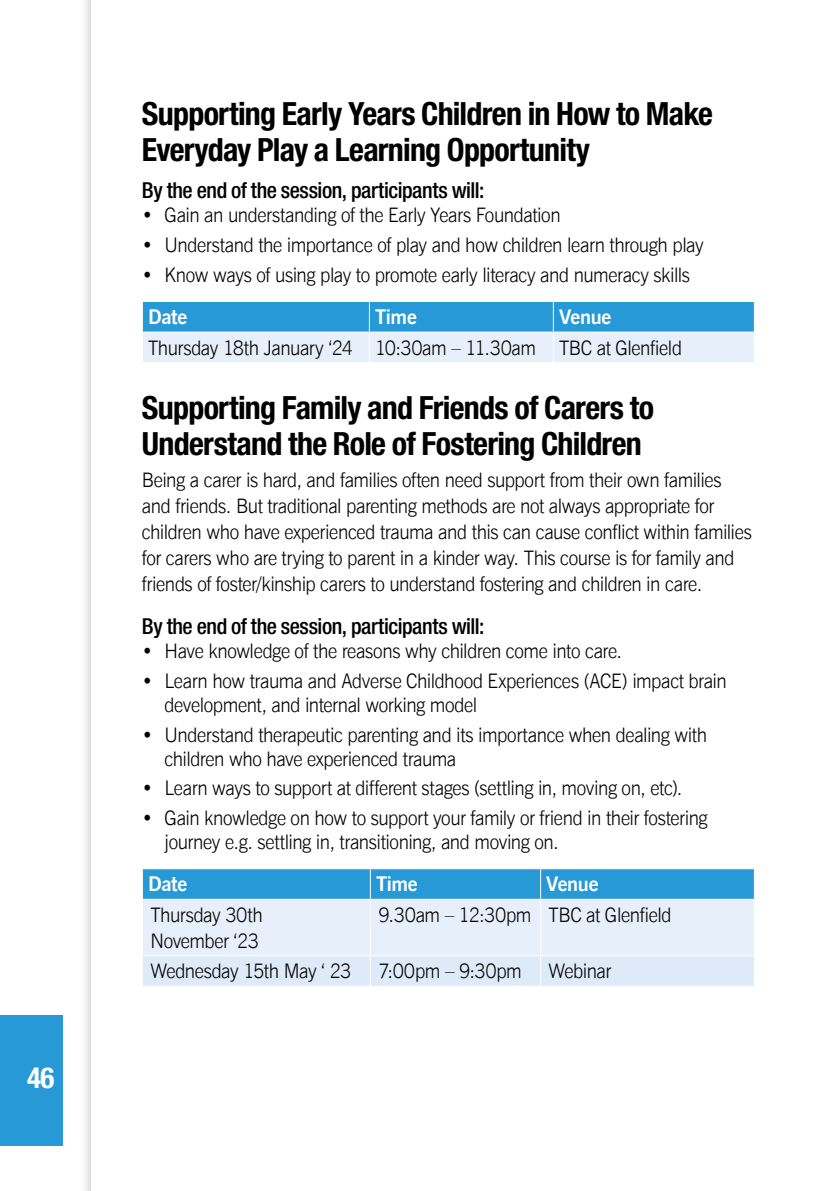
<style>
.page{position:relative;width:840px;height:1191px;background:#fff}
.page>*{position:absolute;margin:0;border:0;box-sizing:border-box;transform-origin:0 0}
.t1{font:700 condensed 32px/36px "Helvetica Neue LT Std";letter-spacing:-.025em;color:#000}
.t2{font:700 condensed 29px "Helvetica Neue LT Std";color:#fff}
.t3{font:500 condensed 22px "Helvetica Neue LT Std";letter-spacing:-.02em;color:#000}
.t4{font:300 20px/26px "News Gothic BT";letter-spacing:-.02em;color:#000;scale:.95 1}
.t5{font:700 20px "News Gothic BT";letter-spacing:-.02em;color:#fff}
</style>
<div class="page">
<div style="left:0;top:1015px;width:62px;height:130px;background:#2699d6"></div>
<svg style="left:142px;top:301px;width:612px;height:61px;background:#8bc6e8"></svg>
<hr style="left:142px;top:331px;width:227px;height:1px;background:#fff">
<hr style="left:369px;top:331px;width:184px;height:1px;background:#fff">
<hr style="left:553px;top:331px;width:201px;height:1px;background:#fff">
<svg style="left:142px;top:868px;width:612px;height:118px;background:#b7d9f0"></svg>
<hr style="left:142px;top:898px;width:228px;height:1px;background:#fff">
<hr style="left:370px;top:898px;width:170px;height:1px;background:#fff">
<hr style="left:540px;top:898px;width:214px;height:1px;background:#fff">
<hr style="left:142px;top:955px;width:228px;height:1px;background:#fff">
<hr style="left:370px;top:955px;width:170px;height:1px;background:#fff">
<hr style="left:540px;top:955px;width:214px;height:1px;background:#fff">
<h2 class="t2" style="left:27px;top:1059px;width:29px">46</h2>
<h1 class="t1" style="left:142px;top:95px;width:572px">Supporting Early Years Children in How to Make<br>Everyday Play a Learning Opportunity</h1>
<p class="t3" style="left:142px;top:177px;width:344px">By the end of the session, participants will:</p>
<p class="t4" style="left:142px;top:202px;width:442px">• Gain an understanding of the Early Years Foundation</p>
<p class="t4" style="left:142px;top:232px;width:592px">• Understand the importance of play and how children learn through play</p>
<p class="t4" style="left:142px;top:261px;width:578px">• Know ways of using play to promote early literacy and numeracy skills</p>
<p class="t5" style="left:148px;top:305px;width:41px">Date</p>
<p class="t5" style="left:375px;top:305px;width:43px">Time</p>
<p class="t5" style="left:558px;top:305px;width:54px">Venue</p>
<p class="t4" style="left:148px;top:334px;width:563px">Thursday 18th January ‘24 10:30am – 11.30am TBC at Glenfield</p>
<h1 class="t1" style="left:142px;top:389px;width:513px">Supporting Family and Friends of Carers to<br>Understand the Role of Fostering Children</h1>
<p class="t4" style="left:142px;top:467px;width:643px">Being a carer is hard, and families often need support from their own families and friends. But traditional parenting methods are not always appropriate for children who have experienced trauma and this can cause conflict within families for carers who are trying to parent in a kinder way. This course is for family and friends of foster/kinship carers to understand fostering and children in care.</p>
<p class="t3" style="left:142px;top:613px;width:344px">By the end of the session, participants will:</p>
<p class="t4" style="left:142px;top:638px;width:507px">• Have knowledge of the reasons why children come into care.</p>
<p class="t4" style="left:164px;top:668px;width:593px;line-height:24px;text-indent:-23px">• Learn how trauma and Adverse Childhood Experiences (ACE) impact brain development, and internal working model</p>
<p class="t4" style="left:164px;top:722px;width:572px;line-height:24px;text-indent:-23px">• Understand therapeutic parenting and its importance when dealing with children who have experienced trauma</p>
<p class="t4" style="left:142px;top:775px;width:570px">• Learn ways to support at different stages (settling in, moving on, etc).</p>
<p class="t4" style="left:164px;top:805px;width:573px;line-height:24px;text-indent:-23px">• Gain knowledge on how to support your family or friend in their fostering journey e.g. settling in, transitioning, and moving on.</p>
<p class="t5" style="left:148px;top:872px;width:41px">Date</p>
<p class="t5" style="left:376px;top:872px;width:43px">Time</p>
<p class="t5" style="left:546px;top:872px;width:54px">Venue</p>
<p class="t4" style="left:150px;top:901px;width:120px">Thursday 30th<br>November ‘23</p>
<p class="t4" style="left:378px;top:901px;width:310px">9.30am – 12:30pm TBC at Glenfield</p>
<p class="t4" style="left:150px;top:958px;width:213px">Wednesday 15th May ‘ 23</p>
<p class="t4" style="left:378px;top:958px;width:152px">7:00pm – 9:30pm</p>
<p class="t4" style="left:548px;top:958px;width:67px">Webinar</p>
</div>
